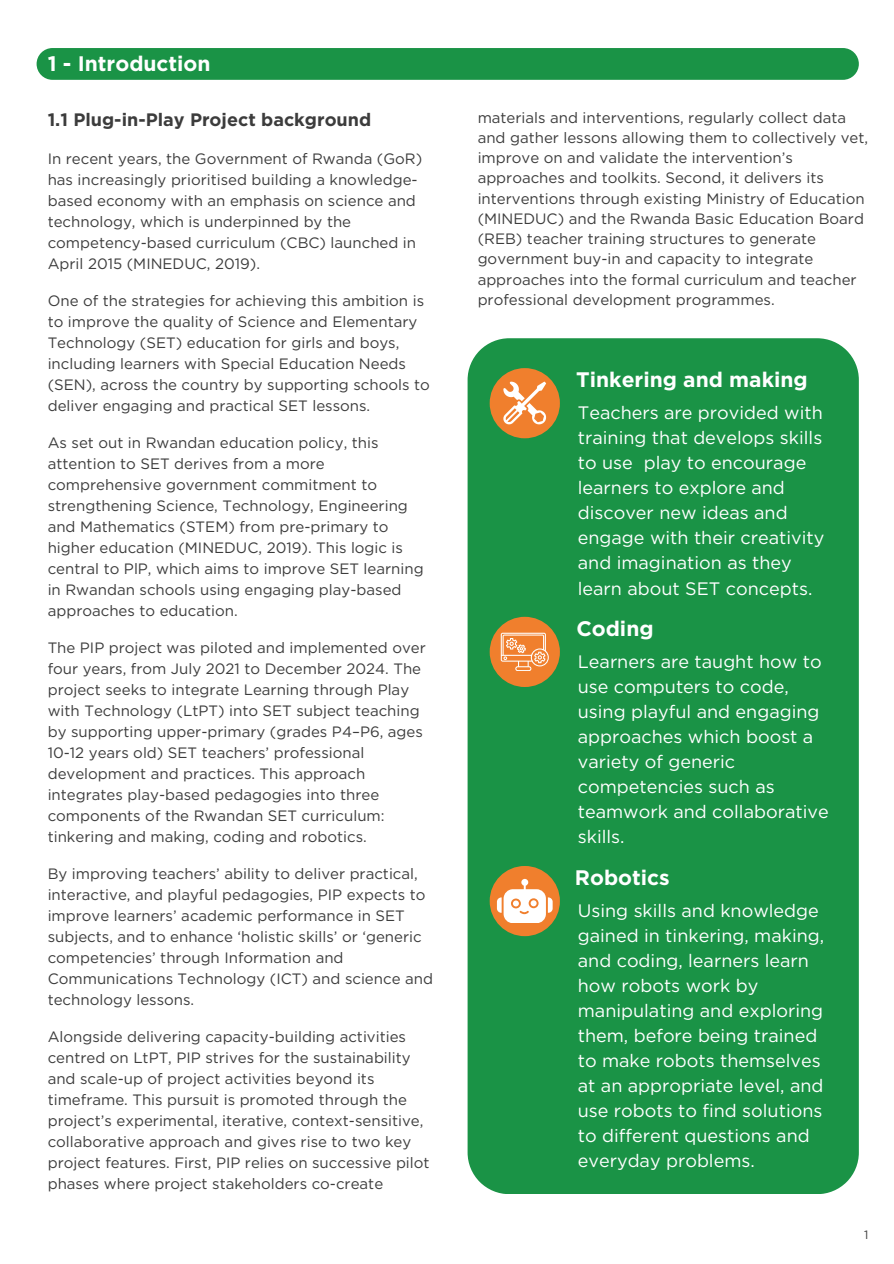
<style>
.page{position:relative;width:894px;height:1264px;background:#fff}
.page>*{position:absolute;margin:0;border:0;box-sizing:border-box;transform-origin:0 0}
.t1{font:700 21px "Gotham";color:#fff}
.t2{font:18px/25px "Gotham";color:#fff}
.t3{font:700 18px "Gotham";color:#3c3c3c}
.t4{font:15px/21px "Gotham";color:#3c3c3c}
.t5{font:12px "Gotham";color:#3c3c3c}
</style>
<div class="page">
<div style="left:37px;top:48px;width:821px;height:32px;background:#1a9346;border-radius:16px"></div>
<div style="left:467px;top:338px;width:391px;height:855px;background:#1a9346"></div>
<div style="left:489px;top:368px;width:70px;height:70px;background:#f07f2d;border-radius:50%"></div>
<svg style="left:503px;top:381px;width:43px;height:43px"></svg>
<div style="left:489px;top:617px;width:70px;height:70px;background:#f07f2d;border-radius:50%"></div>
<svg style="left:500px;top:632px;width:48px;height:39px"></svg>
<div style="left:489px;top:866px;width:70px;height:70px;background:#f07f2d;border-radius:50%"></div>
<svg style="left:497px;top:878px;width:55px;height:44px"></svg>
<h1 class="t1" style="left:48px;top:50px;width:164px">1 - Introduction</h1>
<p class="t3" style="left:48px;top:108px;width:325px">1.1 Plug-in-Play Project background</p>
<p class="t4" style="left:48px;top:148px;width:376px">In recent years, the Government of Rwanda (GoR) has increasingly prioritised building a knowledge&shy;based economy with an emphasis on science and technology, which is underpinned by the competency-based curriculum (CBC) launched in April 2015 (MINEDUC, 2019).</p>
<p class="t4" style="left:48px;top:290px;width:383px">One of the strategies for achieving this ambition is to improve the quality of Science and Elementary Technology (SET) education for girls and boys, including learners with Special Education Needs (SEN), across the country by supporting schools to deliver engaging and practical SET lessons.</p>
<h1 class="t4" style="left:48px;top:432px;width:377px">As set out in Rwandan education policy, this attention to SET derives from a more comprehensive government commitment to strengthening Science, Technology, Engineering and Mathematics (STEM) from pre-primary to higher education (MINEDUC, 2019). This logic is central to PlP, which aims to improve SET learning in Rwandan schools using engaging play-based approaches to education.</h1>
<h3 class="t4" style="left:48px;top:637px;width:379px">The PIP project was piloted and implemented over four years, from July 2021 to December 2024. The project seeks to integrate Learning through Play with Technology (LtPT) into SET subject teaching by supporting upper-primary (grades P4–P6, ages 10-12 years old) SET teachers’ professional development and practices. This approach integrates play-based pedagogies into three components of the Rwandan SET curriculum: tinkering and making, coding and robotics.</h3>
<p class="t4" style="left:48px;top:863px;width:386px">By improving teachers’ ability to deliver practical, interactive, and playful pedagogies, PIP expects to improve learners’ academic performance in SET subjects, and to enhance ‘holistic skills’ or ‘generic competencies’ through Information and Communications Technology (ICT) and science and technology lessons.</p>
<h1 class="t4" style="left:48px;top:1026px;width:383px">Alongside delivering capacity-building activities centred on LtPT, PIP strives for the sustainability and scale-up of project activities beyond its timeframe. This pursuit is promoted through the project’s experimental, iterative, context-sensitive, collaborative approach and gives rise to two key project features. First, PIP relies on successive pilot phases where project stakeholders co-create</h1>
<h3 class="t4" style="left:477px;top:107px;width:392px;line-height:20.2px">materials and interventions, regularly collect data and gather lessons allowing them to collectively vet, improve on and validate the intervention’s approaches and toolkits. Second, it delivers its interventions through existing Ministry of Education (MINEDUC) and the Rwanda Basic Education Board (REB) teacher training structures to generate government buy-in and capacity to integrate approaches into the formal curriculum and teacher professional development programmes.</h3>
<p class="t1" style="left:576px;top:367px;width:233px">Tinkering and making</p>
<h2 class="t2" style="left:577px;top:400px;width:248px">Teachers are provided with training that develops skills to use play to encourage learners to explore and discover new ideas and engage with their creativity and imagination as they learn about SET concepts.</h2>
<p class="t1" style="left:576px;top:616px;width:79px">Coding</p>
<p class="t2" style="left:577px;top:649px;width:252px">Learners are taught how to use computers to code, using playful and engaging approaches which boost a variety of generic competencies such as teamwork and collaborative skills.</p>
<p class="t1" style="left:574px;top:864px;width:96px">Robotics</p>
<p class="t2" style="left:577px;top:897px;width:248px">Using skills and knowledge gained in tinkering, making, and coding, learners learn how robots work by manipulating and exploring them, before being trained to make robots themselves at an appropriate level, and use robots to find solutions to different questions and everyday problems.</p>
<h1 class="t5" style="left:864px;top:1227px;width:6px">1</h1>
</div>
